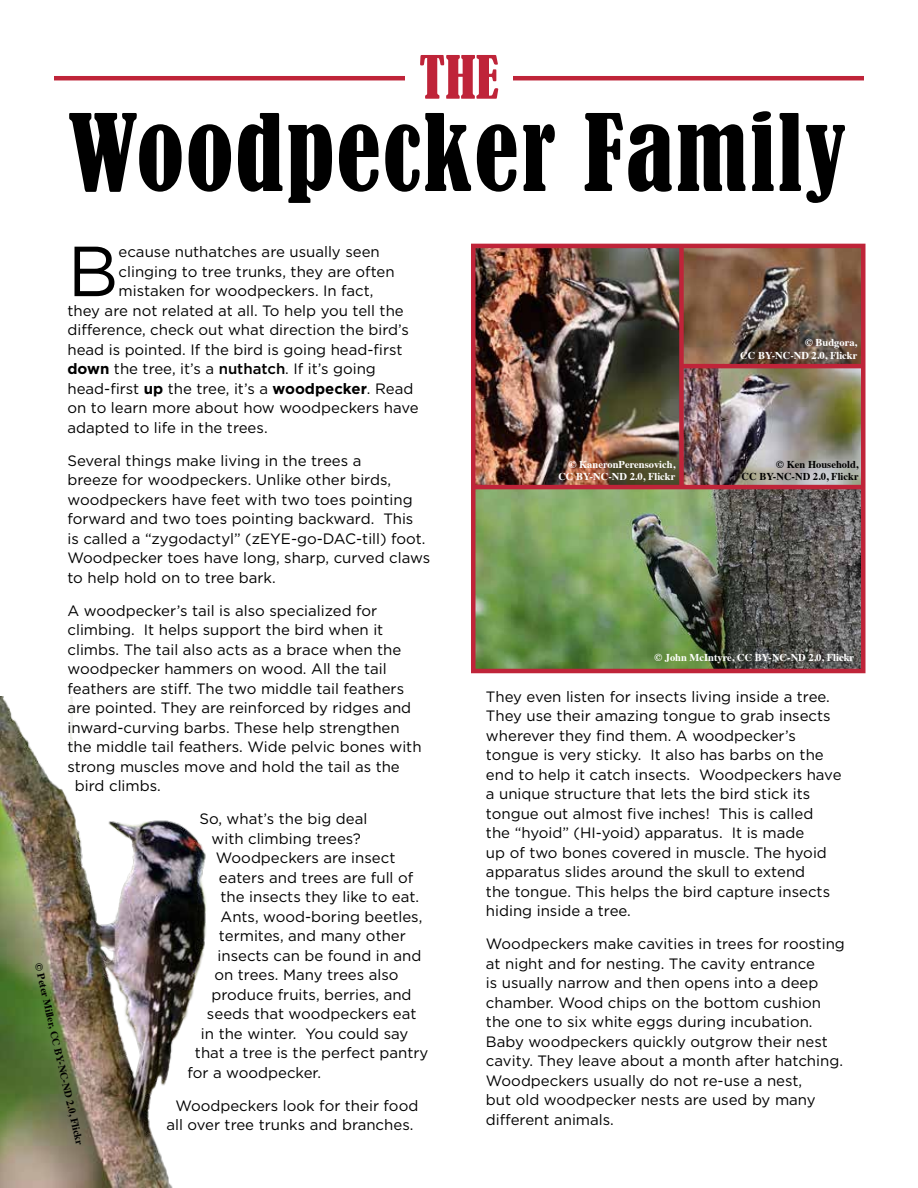
<style>
.page{position:relative;width:918px;height:1188px;background:#fff}
.page>*{position:absolute;margin:0;border:0;box-sizing:border-box;transform-origin:0 0}
.t1{font:condensed 99px "Bernard";letter-spacing:.02em;color:#000}
.t2{font:70.65px "Gotham";color:#000}
.t3{font:condensed 55.5px "Bernard";color:#bf2439}
.t4{font:15px/19.5px "Gotham";color:#000}
.t5{font:700 10.5px/12.6px "Times";color:#fff;text-align:right}
.t6{font:700 10.5px/12.6px "Times";color:#000;text-align:right}
.s1{font-weight:700}
.s2{font-weight:500}
</style>
<div class="page">
<img style="left:0;top:697px;width:206px;height:491px">
<img style="left:476px;top:249px;width:385px;height:419px">
<hr style="left:472px;top:485px;width:392px;height:4px;background:#bf2439">
<hr style="left:681px;top:364px;width:183px;height:4px;background:#bf2439">
<div style="left:679px;top:245px;width:5px;height:242px;background:#bf2439"></div>
<hr style="left:54px;top:76px;width:351px;height:4px;background:#bf2439">
<hr style="left:513px;top:76px;width:351px;height:4px;background:#bf2439">
<div style="left:471px;top:244px;width:395px;height:429px;border:4px solid #bf2439"></div>
<h3 class="t3" style="left:419px;top:45px;width:81px">THE</h3>
<h1 class="t1" style="left:68px;top:95px;width:780px">Woodpecker Family</h1>
<h2 class="t2" style="left:68px;top:226px;width:53px">B</h2>
<p class="t4" style="left:119px;top:242px;width:263px">ecause nuthatches are usually seen</p>
<p class="t4" style="left:119px;top:261px;width:278px">clinging to tree trunks, they are often</p>
<p class="t4" style="left:119px;top:281px;width:257px">mistaken for woodpeckers. In fact,</p>
<p class="t4" style="left:67px;top:300px;width:338px">they are not related at all. To help you tell the</p>
<p class="t4" style="left:67px;top:320px;width:343px">difference, check out what direction the bird’s</p>
<p class="t4" style="left:67px;top:339px;width:337px">head is pointed. If the bird is going head-first</p>
<p class="t4" style="left:67px;top:359px;width:310px"><span class="s1">down</span> the tree, it’s a <span class="s2">nuthatch</span>. If it’s going</p>
<p class="t4" style="left:67px;top:378px;width:347px">head-first <span class="s1">up</span> the tree, it’s a <span class="s1">woodpecker</span>. Read</p>
<p class="t4" style="left:67px;top:398px;width:353px">on to learn more about how woodpeckers have</p>
<p class="t4" style="left:67px;top:417px;width:202px">adapted to life in the trees.</p>
<p class="t4" style="left:67px;top:450px;width:364px">Several things make living in the trees a<br>breeze for woodpeckers. Unlike other birds, woodpeckers have feet with two toes pointing forward and two toes pointing backward. This<br>is called a “zygodactyl” (zEYE-go-DAC-till) foot.<br>Woodpecker toes have long, sharp, curved claws to help hold on to tree bark.</p>
<p class="t4" style="left:67px;top:600px;width:311px">A woodpecker’s tail is also specialized for</p>
<p class="t4" style="left:67px;top:620px;width:317px">climbing. It helps support the bird when it</p>
<p class="t4" style="left:67px;top:639px;width:335px">climbs. The tail also acts as a brace when the</p>
<p class="t4" style="left:67px;top:659px;width:321px">woodpecker hammers on wood. All the tail</p>
<p class="t4" style="left:67px;top:678px;width:338px">feathers are stiff. The two middle tail feathers</p>
<p class="t4" style="left:67px;top:698px;width:345px">are pointed. They are reinforced by ridges and</p>
<p class="t4" style="left:67px;top:717px;width:334px">inward-curving barbs. These help strengthen</p>
<p class="t4" style="left:67px;top:737px;width:356px">the middle tail feathers. Wide pelvic bones with</p>
<p class="t4" style="left:67px;top:756px;width:334px">strong muscles move and hold the tail as the</p>
<p class="t4" style="left:75px;top:776px;width:87px">bird climbs.</p>
<p class="t4" style="left:199px;top:809px;width:169px">So, what’s the big deal</p>
<p class="t4" style="left:211px;top:828px;width:151px">with climbing trees?</p>
<p class="t4" style="left:216px;top:848px;width:181px">Woodpeckers are insect</p>
<p class="t4" style="left:219px;top:867px;width:196px">eaters and trees are full of</p>
<p class="t4" style="left:220px;top:887px;width:200px">the insects they like to eat.</p>
<p class="t4" style="left:220px;top:906px;width:203px">Ants, wood-boring beetles,</p>
<p class="t4" style="left:219px;top:926px;width:188px">termites, and many other</p>
<p class="t4" style="left:217px;top:945px;width:206px">insects can be found in and</p>
<p class="t4" style="left:214px;top:965px;width:186px">on trees. Many trees also</p>
<p class="t4" style="left:211px;top:984px;width:202px">produce fruits, berries, and</p>
<p class="t4" style="left:207px;top:1004px;width:211px">seeds that woodpeckers eat</p>
<p class="t4" style="left:201px;top:1023px;width:209px">in the winter. You could say</p>
<p class="t4" style="left:195px;top:1043px;width:235px">that a tree is the perfect pantry</p>
<p class="t4" style="left:187px;top:1062px;width:135px">for a woodpecker.</p>
<p class="t4" style="left:166px;top:1095px;width:253px;text-indent:9px">Woodpeckers look for their food all over tree trunks and branches.</p>
<p class="t6" style="left:45px;top:962px;width:188px;rotate:77deg">© Peter Miller, CC BY-NC-ND 2.0, Flickr</p>
<p class="t5" style="left:558px;top:457px;width:119px">© KaneronPerensovich,<br>CC BY-NC-ND 2.0, Flickr</p>
<p class="t5" style="left:740px;top:335px;width:119px">© Budgora,<br>CC BY-NC-ND 2.0, Flickr</p>
<p class="t6" style="left:742px;top:457px;width:119px">© Ken Household,<br>CC BY-NC-ND 2.0, Flickr</p>
<p class="t5" style="left:654px;top:650px;width:201px">© John McIntyre, CC BY-NC-ND 2.0, Flickr</p>
<p class="t4" style="left:486px;top:686px;width:357px">They even listen for insects living inside a tree.<br>They use their amazing tongue to grab insects wherever they find them. A woodpecker’s tongue is very sticky. It also has barbs on the end to help it catch insects. Woodpeckers have a unique structure that lets the bird stick its tongue out almost five inches! This is called<br>the “hyoid” (HI-yoid) apparatus. It is made<br>up of two bones covered in muscle. The hyoid apparatus slides around the skull to extend<br>the tongue. This helps the bird capture insects hiding inside a tree.</p>
<p class="t4" style="left:486px;top:934px;width:360px">Woodpeckers make cavities in trees for roosting at night and for nesting. The cavity entrance<br>is usually narrow and then opens into a deep chamber. Wood chips on the bottom cushion the one to six white eggs during incubation.<br>Baby woodpeckers quickly outgrow their nest cavity. They leave about a month after hatching.<br>Woodpeckers usually do not re-use a nest,<br>but old woodpecker nests are used by many different animals.</p>
</div>
